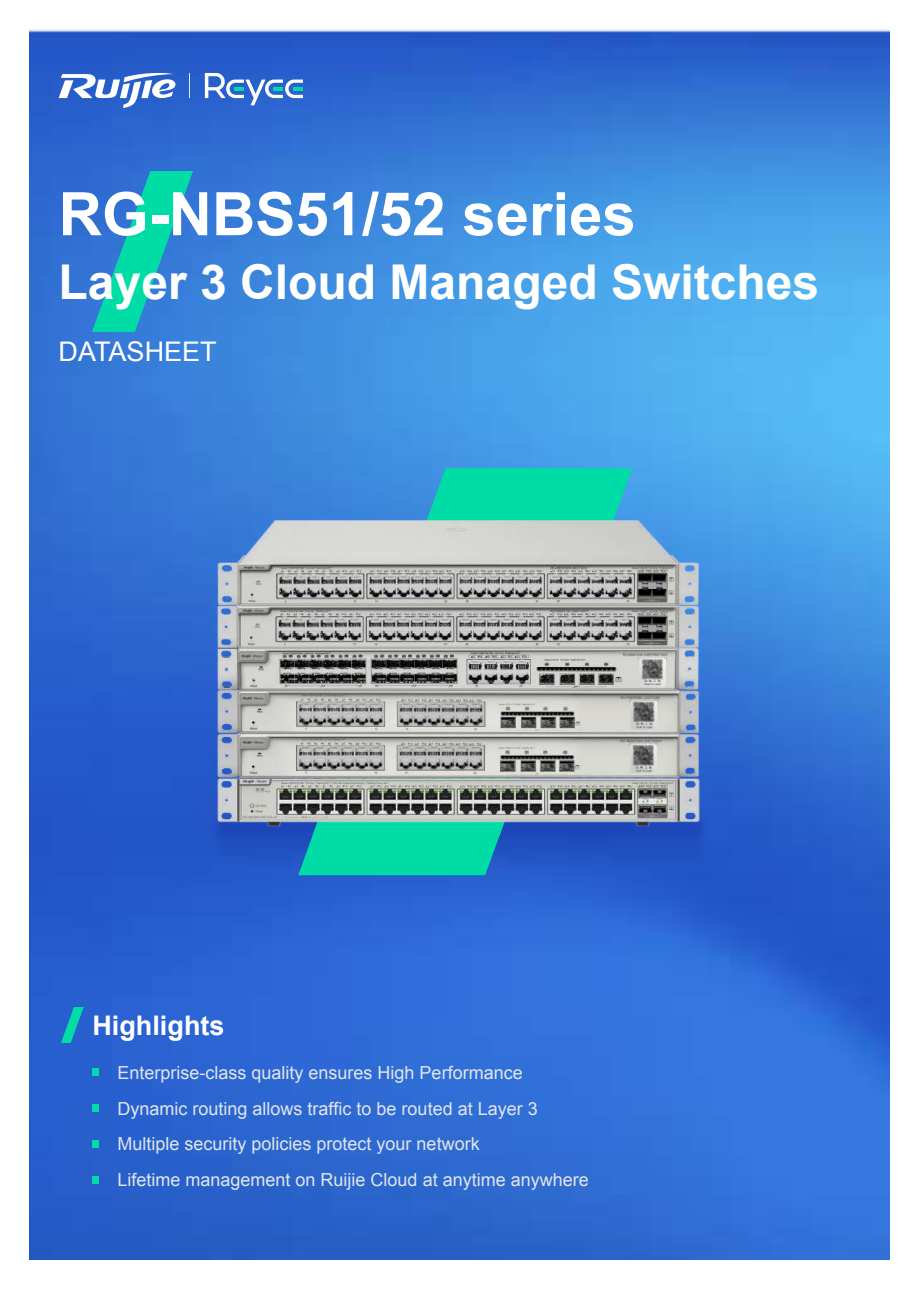
<style>
.page{position:relative;width:919px;height:1289px;background:#fff}
.page>*{position:absolute;margin:0;border:0;box-sizing:border-box;transform-origin:0 0}
.t1{font:700 60px "Arial";color:#fff}
.t2{font:700 48px "Arial";color:#fff}
.t3{font:700 27px "Arial";color:#fff}
.t4{font:27px "Arial";color:#fff}
.t5{font:18px/35.8px "Arial";color:#e1e6eb}
</style>
<div class="page">
<img style="left:30px;top:30px;width:859px;height:1229px">
<img style="left:164px;top:767px;width:592px;height:183px">
<svg style="left:92px;top:171px;width:101px;height:161px;background:#1da1c1"></svg>
<svg style="left:298px;top:468px;width:334px;height:407px;background:#11a0b5"></svg>
<svg style="left:312px;top:468px;width:303px;height:43px;background:#19b9bc"></svg>
<svg style="left:61px;top:1007px;width:23px;height:35px"></svg>
<div style="left:92px;top:1068px;width:7px;height:7px;background:#00dca5"></div>
<div style="left:92px;top:1104px;width:7px;height:7px;background:#00dca5"></div>
<div style="left:92px;top:1140px;width:7px;height:7px;background:#00dca5"></div>
<div style="left:92px;top:1176px;width:7px;height:7px;background:#00dca5"></div>
<svg style="left:205px;top:73px;width:98px;height:32px"></svg>
<svg style="left:59px;top:73px;width:116px;height:35px"></svg>
<svg style="left:189px;top:73px;width:1px;height:25px"></svg>
<img style="left:212px;top:511px;width:495px;height:329px">
<h1 class="t1" style="left:59px;top:174px;width:578px">RG-NBS51/52 series</h1>
<h2 class="t2" style="left:59px;top:250px;width:762px">Layer 3 Cloud Managed Switches</h2>
<h3 class="t4" style="left:59px;top:334px;width:160px">DATASHEET</h3>
<h3 class="t3" style="left:92px;top:1007px;width:134px">Highlights</h3>
<p class="t5" style="left:117px;top:1054px;width:473px">Enterprise-class quality ensures High Performance Dynamic routing allows traffic to be routed at Layer 3<br>Multiple security policies protect your network<br>Lifetime management on Ruijie Cloud at anytime anywhere</p>
</div>
